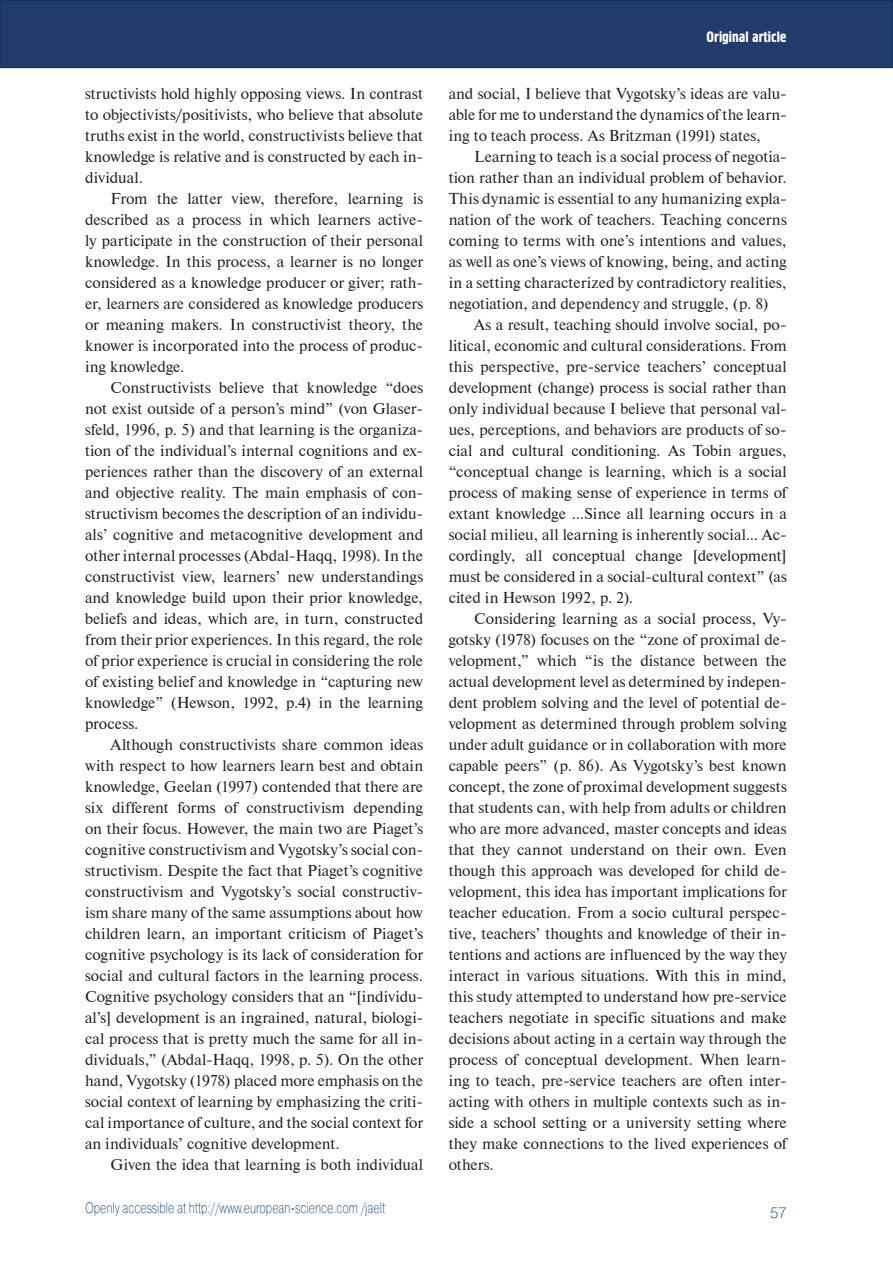
<style>
.page{position:relative;width:893px;height:1263px;background:#fff}
.page>*{position:absolute;margin:0;border:0;box-sizing:border-box;transform-origin:0 0}
.t1{font:15.75px/21px "Newton CTT";color:#231f20;text-align:justify}
.t2{font:15px "Pragmatica Light C";color:#134789;scale:.75 1}
.t3{font:15px "Hermes C";color:#fff}
.t4{font:15px "Pragmatica Light C";color:#134789}
</style>
<div class="page">
<div style="left:1px;top:1px;width:891px;height:66px;background:#213c6b"></div>
<div style="left:0;top:0;width:893px;height:68px;border:2px solid #153566"></div>
<p class="t1" style="left:85px;top:83px;width:340px">structivists hold highly opposing views. In contrast to objectivists/positivists, who believe that absolute truths exist in the world, constructivists believe that knowledge is relative and is constructed by each in&shy;dividual.</p>
<p class="t1" style="left:85px;top:188px;width:340px;text-indent:26px">From the latter view, therefore, learning is described as a process in which learners active&shy;ly participate in the construction of their personal knowledge. In this process, a learner is no longer considered as a knowledge producer or giver; rath&shy;er, learners are considered as knowledge producers or meaning makers. In constructivist theory, the knower is incorporated into the process of produc&shy;ing knowledge.</p>
<p class="t1" style="left:85px;top:377px;width:340px;text-indent:26px">Constructivists believe that knowledge “does not exist outside of a person’s mind” (von Glaser&shy;sfeld, 1996, p. 5) and that learning is the organiza&shy;tion of the individual’s internal cognitions and ex&shy;periences rather than the discovery of an external and objective reality. The main emphasis of con&shy;structivism becomes the description of an individu&shy;als’ cognitive and metacognitive development and other internal processes (Abdal-Haqq, 1998). In the constructivist view, learners’ new understandings and knowledge build upon their prior knowledge, beliefs and ideas, which are, in turn, constructed from their prior experiences. In this regard, the role of prior experience is crucial in considering the role of existing belief and knowledge in “capturing new knowledge” (Hewson, 1992, p.4) in the learning process.</p>
<p class="t1" style="left:85px;top:734px;width:340px;text-indent:26px">Although constructivists share common ideas with respect to how learners learn best and obtain knowledge, Geelan (1997) contended that there are six different forms of constructivism depending on their focus. However, the main two are Piaget’s cognitive constructivism and Vygotsky’s social con&shy;structivism. Despite the fact that Piaget’s cognitive constructivism and Vygotsky’s social constructiv&shy;ism share many of the same assumptions about how children learn, an important criticism of Piaget’s cognitive psychology is its lack of consideration for social and cultural factors in the learning process.<br>Cognitive psychology considers that an “[individu&shy;al’s] development is an ingrained, natural, biologi&shy;cal process that is pretty much the same for all in&shy;dividuals,” (Abdal-Haqq, 1998, p. 5). On the other hand, Vygotsky (1978) placed more emphasis on the social context of learning by emphasizing the criti&shy;cal importance of culture, and the social context for an individuals’ cognitive development.</p>
<p class="t1" style="left:111px;top:1154px;width:314px">Given the idea that learning is both individual</p>
<p class="t2" style="left:85px;top:1202px;width:401px">Openly accessible at http://www.european-science.com /jaelt</p>
<p class="t3" style="left:706px;top:32px;width:82px">Original article</p>
<p class="t1" style="left:449px;top:83px;width:340px">and social, I believe that Vygotsky’s ideas are valu&shy;able for me to understand the dynamics of the learn&shy;ing to teach process. As Britzman (1991) states,</p>
<p class="t1" style="left:449px;top:146px;width:340px;text-indent:26px">Learning to teach is a social process of negotia&shy;tion rather than an individual problem of behavior.<br>This dynamic is essential to any humanizing expla&shy;nation of the work of teachers. Teaching concerns coming to terms with one’s intentions and values, as well as one’s views of knowing, being, and acting in a setting characterized by contradictory realities, negotiation, and dependency and struggle, (p. 8)</p>
<p class="t1" style="left:449px;top:314px;width:340px;text-indent:26px">As a result, teaching should involve social, po&shy;litical, economic and cultural considerations. From this perspective, pre-service teachers’ conceptual development (change) process is social rather than only individual because I believe that personal val&shy;ues, perceptions, and behaviors are products of so&shy;cial and cultural conditioning. As Tobin argues, “conceptual change is learning, which is a social process of making sense of experience in terms of extant knowledge ...Since all learning occurs in a social milieu, all learning is inherently social... Ac&shy;cordingly, all conceptual change [development] must be considered in a social-cultural context” (as cited in Hewson 1992, p. 2).</p>
<p class="t1" style="left:449px;top:608px;width:340px;text-indent:26px">Considering learning as a social process, Vy&shy;gotsky (1978) focuses on the “zone of proximal de&shy;velopment,” which “is the distance between the actual development level as determined by indepen&shy;dent problem solving and the level of potential de&shy;velopment as determined through problem solving under adult guidance or in collaboration with more capable peers” (p. 86). As Vygotsky’s best known concept, the zone of proximal development suggests that students can, with help from adults or children who are more advanced, master concepts and ideas that they cannot understand on their own. Even though this approach was developed for child de&shy;velopment, this idea has important implications for teacher education. From a socio cultural perspec&shy;tive, teachers’ thoughts and knowledge of their in&shy;tentions and actions are influenced by the way they interact in various situations. With this in mind, this study attempted to understand how pre-service teachers negotiate in specific situations and make decisions about acting in a certain way through the process of conceptual development. When learn&shy;ing to teach, pre-service teachers are often inter&shy;acting with others in multiple contexts such as in&shy;side a school setting or a university setting where they make connections to the lived experiences of others.</p>
<p class="t4" style="left:770px;top:1208px;width:18px">57</p>
</div>
